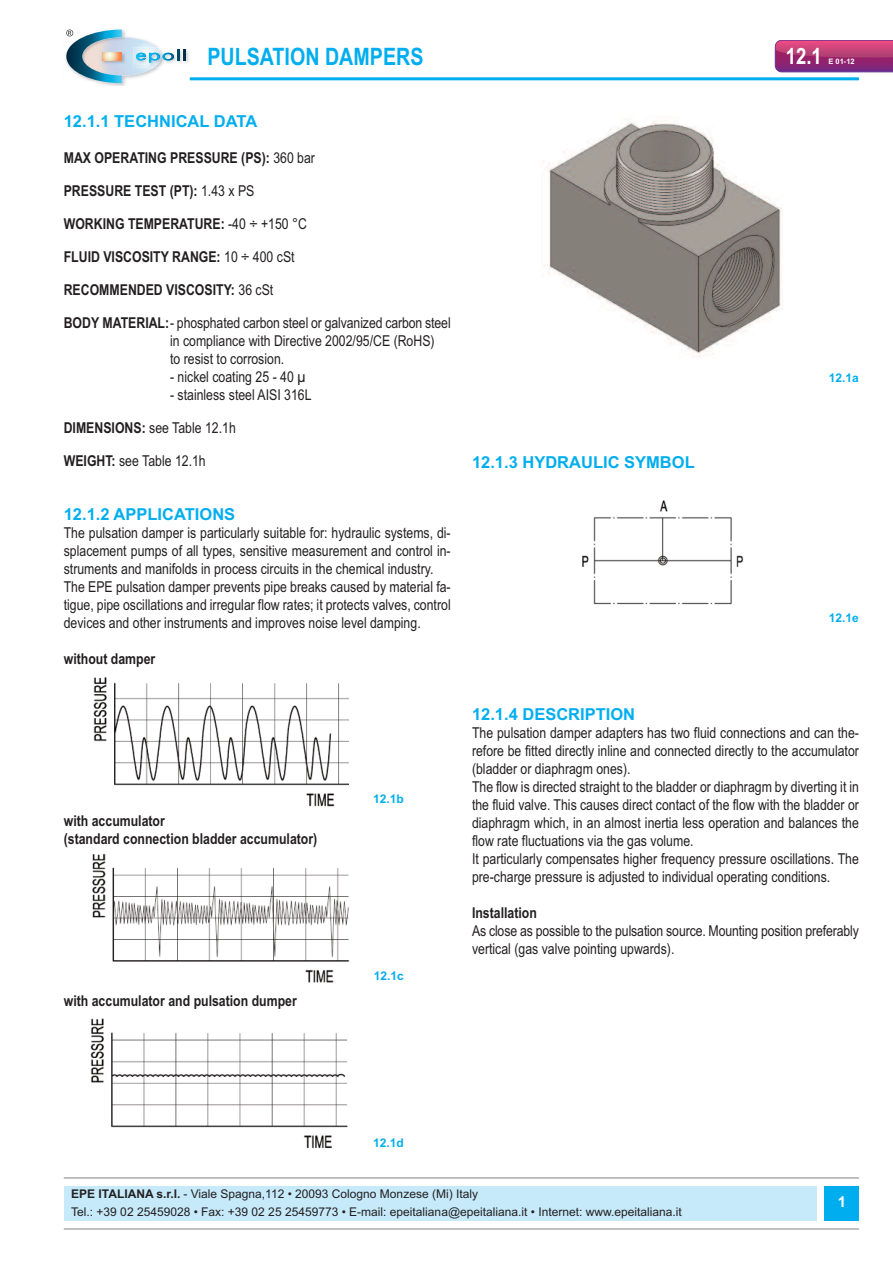
<style>
.page{position:relative;width:893px;height:1263px;background:#fff}
.page>*{position:absolute;margin:0;border:0;box-sizing:border-box;transform-origin:0 0}
.t1{font:700 24px "Arial Narrow";color:#00aeef}
.t2{font:700 22.5px "Arial Narrow";color:#fff}
.t3{font:700 16.5px "Arial";color:#00aeef}
.t4{font:15px/18px "Arial Narrow";color:#231f20}
.t5{font:700 15px/33px "Arial Narrow";color:#231f20}
.t6{font:700 15px "Arial";color:#fff}
.t7{font:12px/18px "Arial";color:#231f20}
.t8{font:700 12px "Arial";color:#00aeef}
.t9{font:700 7.5px "Arial";color:#fff}
.s1{font-weight:400}
.s2{font-weight:700}
</style>
<div class="page">
<img style="left:543px;top:117px;width:240px;height:241px">
<div style="left:64px;top:1186px;width:752px;height:34px;background:#c6eafa"></div>
<hr style="left:64px;top:1177px;width:795px;height:1px;background:#808285">
<hr style="left:64px;top:1228px;width:795px;height:1px;background:#808285">
<div style="left:825px;top:1186px;width:34px;height:34px;background:#00aeef"></div>
<img style="left:582px;top:500px;width:162px;height:105px">
<svg style="left:774px;top:45px;width:1px;height:22px"></svg>
<svg style="left:775px;top:40px;width:118px;height:32px;background:#a83579"></svg>
<hr style="left:190px;top:77px;width:669px;height:3px;background:#00aeef">
<img style="left:99px;top:83px;width:26px;height:2px">
<img style="left:186px;top:50px;width:3px;height:13px">
<svg style="left:66px;top:30px;width:120px;height:53px"></svg>
<img style="left:93px;top:677px;width:255px;height:130px">
<img style="left:90px;top:1018px;width:258px;height:131px">
<img style="left:92px;top:853px;width:258px;height:130px">
<div style="left:347px;top:964px;width:30px;height:27px;background:#fff"></div>
<div style="left:338px;top:1132px;width:28px;height:25px;background:#fff"></div>
<h1 class="t1" style="left:207px;top:43px;width:218px">PULSATION DAMPERS</h1>
<h2 class="t2" style="left:786px;top:44px;width:37px">12.1</h2>
<p class="t9" style="left:828px;top:57px;width:28px">E 01-12</p>
<p class="t3" style="left:64px;top:111px;width:195px">12.1.1 TECHNICAL DATA</p>
<p class="t5" style="left:64px;top:141px;width:253px">MAX OPERATING PRESSURE (PS): <span class="s1">360 bar</span></p>
<p class="t5" style="left:64px;top:174px;width:192px">PRESSURE TEST (PT): <span class="s1">1.43 x PS</span></p>
<p class="t5" style="left:64px;top:207px;width:245px">WORKING TEMPERATURE: <span class="s1">-40 ÷ +150 °C<br></span>FLUID VISCOSITY RANGE: <span class="s1">10 ÷ 400 cSt</span></p>
<p class="t5" style="left:64px;top:273px;width:211px">RECOMMENDED VISCOSITY: <span class="s1">36 cSt</span></p>
<p class="t4" style="left:170px;top:314px;width:282px;text-indent:-106px"><span class="s2">BODY MATERIAL:</span>- phosphated carbon steel or galvanized carbon steel in compliance with Directive 2002/95/CE (RoHS)<br>to resist to corrosion.</p>
<p class="t4" style="left:170px;top:368px;width:137px">- nickel coating 25 - 40 µ</p>
<p class="t4" style="left:170px;top:386px;width:143px">- stainless steel AISI 316L</p>
<p class="t4" style="left:64px;top:419px;width:174px"><span class="s2">DIMENSIONS:</span> see Table 12.1h</p>
<p class="t4" style="left:64px;top:452px;width:144px"><span class="s2">WEIGHT:</span> see Table 12.1h</p>
<p class="t3" style="left:64px;top:504px;width:173px">12.1.2 APPLICATIONS</p>
<p class="t4" style="left:64px;top:524px;width:388px">The pulsation damper is particularly suitable for: hydraulic systems, di&shy;splacement pumps of all types, sensitive measurement and control in&shy;struments and manifolds in process circuits in the chemical industry.<br>The EPE pulsation damper prevents pipe breaks caused by material fa&shy;tigue, pipe oscillations and irregular flow rates; it protects valves, control devices and other instruments and improves noise level damping.</p>
<p class="t5" style="left:64px;top:642px;width:93px">without damper</p>
<p class="t5" style="left:64px;top:812px;width:255px;line-height:18px">with accumulator<br>(standard connection bladder accumulator)</p>
<p class="t5" style="left:64px;top:984px;width:235px">with accumulator and pulsation dumper</p>
<p class="t8" style="left:373px;top:792px;width:32px">12.1b</p>
<p class="t8" style="left:374px;top:969px;width:32px">12.1c</p>
<p class="t3" style="left:472px;top:452px;width:224px">12.1.3 HYDRAULIC SYMBOL</p>
<p class="t8" style="left:829px;top:371px;width:32px">12.1a</p>
<p class="t8" style="left:829px;top:611px;width:32px">12.1e</p>
<p class="t3" style="left:472px;top:704px;width:165px">12.1.4 DESCRIPTION</p>
<p class="t4" style="left:472px;top:724px;width:388px">The pulsation damper adapters has two fluid connections and can the&shy;refore be fitted directly inline and connected directly to the accumulator (bladder or diaphragm ones).<br>The flow is directed straight to the bladder or diaphragm by diverting it in the fluid valve. This causes direct contact of the flow with the bladder or diaphragm which, in an almost inertia less operation and balances the flow rate fluctuations via the gas volume.<br>It particularly compensates higher frequency pressure oscillations. The pre-charge pressure is adjusted to individual operating conditions.</p>
<p class="t5" style="left:472px;top:896px;width:66px">Installation</p>
<p class="t4" style="left:472px;top:922px;width:388px">As close as possible to the pulsation source. Mounting position preferably vertical (gas valve pointing upwards).</p>
<p class="t8" style="left:373px;top:1135px;width:32px">12.1d</p>
<p class="t7" style="left:71px;top:1184px;width:612px"><span class="s2">EPE ITALIANA s.r.l.</span> - Viale Spagna,112 • 20093 Cologno Monzese (Mi) Italy<br>Tel.: +39 02 25459028 • Fax: +39 02 25 25459773 • E-mail: epeitaliana@epeitaliana.it • Internet: www.epeitaliana.it</p>
<p class="t6" style="left:838px;top:1193px;width:10px">1</p>
</div>
